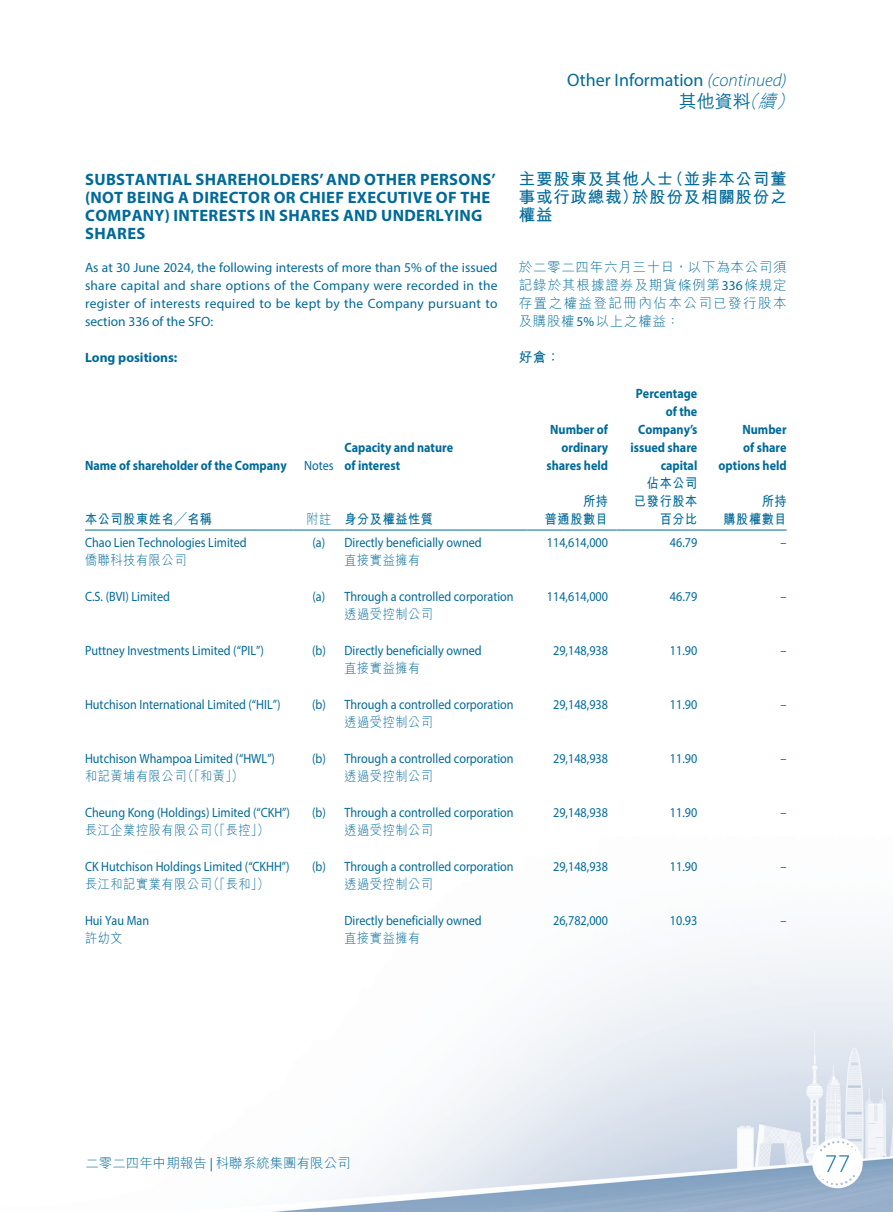
<style>
.page{position:relative;width:893px;height:1212px;background:#fff}
.page>*{position:absolute;margin:0;border:0;box-sizing:border-box;transform-origin:0 0}
.t1{font:300 25.5px "Myriad Pro";color:#016a99}
.t2{font:18px "Myriad Pro";color:#016a99}
.t3{font:18px "M Hei HK Medium E Ten B5 H";color:#016a99}
.t4{font:700 16.5px/18px "Myriad Pro";letter-spacing:.02em;color:#016a99}
.t5{font:16.5px/18px "M Hei HK Bold E Ten B5 H";letter-spacing:.045em;color:#016a99;text-align:justify}
.t6{font:13.5px "Myriad Pro";color:#016a99;scale:.9 1}
.t7{font:13.5px/18px "Myriad Pro";color:#016a99;text-align:justify}
.t8{font:700 13.5px/18px "Myriad Pro";color:#016a99;text-align:right;scale:.9 1}
.t9{font:13.5px "M Hei HK Light E Ten B5 H";letter-spacing:.05em;color:#016a99;scale:.9 1}
.t10{font:13.5px/18px "M Hei HK Light E Ten B5 H";letter-spacing:.05em;color:#016a99;text-align:justify}
.t11{font:13.5px/18px "M Hei HK Bold E Ten B5 H";letter-spacing:.05em;color:#016a99;text-align:right;scale:.9 1}
.t12{font:13.5px "M Hei HK Light E Ten B5 H";color:#016a99}
.t13{font:700 13.5px "Myriad Pro";color:#016a99}
.t14{font:13.5px "M Hei HK Bold E Ten B5 H";letter-spacing:.05em;color:#016a99}
.s1{font-weight:300;font-style:italic}
.s2{font-family:"M Hei HK Light E Ten B5 H";font-style:italic}
.s3{font-family:"Myriad Pro"}
</style>
<div class="page">
<img style="left:273px;top:939px;width:620px;height:273px">
<div style="left:812px;top:1138px;width:51px;height:50px;background:#fff;border-radius:50%"></div>
<svg style="left:820px;top:1141px;width:36px;height:10px"></svg>
<svg style="left:819px;top:1175px;width:36px;height:10px"></svg>
<hr style="left:85px;top:530px;width:208px;height:1px;background:#016a99">
<hr style="left:293px;top:530px;width:51px;height:1px;background:#016a99">
<hr style="left:344px;top:530px;width:183px;height:1px;background:#016a99">
<hr style="left:527px;top:530px;width:90px;height:1px;background:#016a99">
<hr style="left:617px;top:530px;width:89px;height:1px;background:#016a99">
<hr style="left:706px;top:530px;width:81px;height:1px;background:#016a99">
<h2 class="t2" style="left:567px;top:73px;width:221px">Other Information <span class="s1">(continued)</span></h2>
<h2 class="t3" style="left:679px;top:94px;width:121px">其他資料<span class="s2">（續）</span></h2>
<p class="t4" style="left:85px;top:172px;width:412px">SUBSTANTIAL SHAREHOLDERS’ AND OTHER PERSONS’ (NOT BEING A DIRECTOR OR CHIEF EXECUTIVE OF THE COMPANY) INTERESTS IN SHARES AND UNDERLYING SHARES</p>
<p class="t7" style="left:85px;top:260px;width:414px">As at 30 June 2024, the following interests of more than 5% of the issued share capital and share options of the Company were recorded in the register of interests required to be kept by the Company pursuant to section 336 of the SFO:</p>
<p class="t13" style="left:85px;top:352px;width:94px">Long positions:</p>
<p class="t8" style="left:85px;top:458px;width:226px">Name of shareholder of the Company</p>
<p class="t11" style="left:85px;top:512px;width:143px">本公司股東姓名╱名稱</p>
<p class="t6" style="left:304px;top:460px;width:34px">Notes</p>
<p class="t8" style="left:344px;top:440px;width:122px;text-align:left">Capacity and nature of interest</p>
<p class="t9" style="left:306px;top:514px;width:29px">附註</p>
<p class="t11" style="left:344px;top:512px;width:100px">身分及權益性質</p>
<p class="t5" style="left:519px;top:172px;width:269px">主要股東及其他人士（並非本公司董事或行政總裁）於股份及相關股份之權益</p>
<p class="t10" style="left:519px;top:260px;width:269px">於二零二四年六月三十日，以下為本公司須記錄於其根據證券及期貨條例第<span class="s3">336</span>條規定存置之權益登記冊內佔本公司已發行股本及購股權<span class="s3">5%</span>以上之權益：</p>
<p class="t14" style="left:519px;top:352px;width:43px">好倉：</p>
<p class="t8" style="left:546px;top:422px;width:70px">Number of ordinary shares held</p>
<p class="t11" style="left:545px;top:494px;width:72px">所持<br>普通股數目</p>
<p class="t8" style="left:630px;top:386px;width:76px">Percentage of the<br>Company’s issued share capital</p>
<p class="t11" style="left:634px;top:476px;width:72px">佔本公司已發行股本百分比</p>
<p class="t8" style="left:719px;top:422px;width:77px">Number<br>of share options held</p>
<p class="t11" style="left:723px;top:494px;width:72px">所持<br>購股權數目</p>
<p class="t6" style="left:85px;top:537px;width:181px">Chao Lien Technologies Limited</p>
<p class="t6" style="left:313px;top:537px;width:190px">(a) Directly beneficially owned</p>
<p class="t6" style="left:547px;top:537px;width:69px">114,614,000</p>
<p class="t6" style="left:670px;top:537px;width:32px">46.79</p>
<p class="t6" style="left:781px;top:537px;width:8px">–</p>
<p class="t9" style="left:85px;top:554px;width:114px">僑聯科技有限公司</p>
<p class="t9" style="left:344px;top:554px;width:86px">直接實益擁有</p>
<p class="t6" style="left:85px;top:591px;width:96px">C.S. (BVI) Limited</p>
<p class="t6" style="left:313px;top:591px;width:225px">(a) Through a controlled corporation</p>
<p class="t6" style="left:547px;top:591px;width:69px">114,614,000</p>
<p class="t6" style="left:670px;top:591px;width:32px">46.79</p>
<p class="t6" style="left:781px;top:591px;width:8px">–</p>
<p class="t9" style="left:344px;top:608px;width:100px">透過受控制公司</p>
<p class="t6" style="left:85px;top:645px;width:200px">Puttney Investments Limited (“PIL”)</p>
<p class="t6" style="left:312px;top:645px;width:190px">(b) Directly beneficially owned</p>
<p class="t6" style="left:553px;top:645px;width:62px">29,148,938</p>
<p class="t6" style="left:670px;top:645px;width:32px">11.90</p>
<p class="t6" style="left:781px;top:645px;width:8px">–</p>
<p class="t9" style="left:344px;top:662px;width:86px">直接實益擁有</p>
<p class="t6" style="left:85px;top:699px;width:219px">Hutchison International Limited (“HIL”)</p>
<p class="t6" style="left:312px;top:699px;width:226px">(b) Through a controlled corporation</p>
<p class="t6" style="left:553px;top:699px;width:62px">29,148,938</p>
<p class="t6" style="left:670px;top:699px;width:32px">11.90</p>
<p class="t6" style="left:781px;top:699px;width:8px">–</p>
<p class="t9" style="left:344px;top:716px;width:100px">透過受控制公司</p>
<p class="t6" style="left:85px;top:753px;width:213px">Hutchison Whampoa Limited (“HWL”)</p>
<p class="t6" style="left:312px;top:753px;width:226px">(b) Through a controlled corporation</p>
<p class="t6" style="left:553px;top:753px;width:62px">29,148,938</p>
<p class="t6" style="left:670px;top:753px;width:32px">11.90</p>
<p class="t6" style="left:781px;top:753px;width:8px">–</p>
<p class="t9" style="left:85px;top:770px;width:177px">和記黃埔有限公司（「和黃」）</p>
<p class="t9" style="left:344px;top:770px;width:100px">透過受控制公司</p>
<p class="t6" style="left:85px;top:807px;width:229px">Cheung Kong (Holdings) Limited (“CKH”)</p>
<p class="t6" style="left:312px;top:807px;width:226px">(b) Through a controlled corporation</p>
<p class="t6" style="left:553px;top:807px;width:62px">29,148,938</p>
<p class="t6" style="left:670px;top:807px;width:32px">11.90</p>
<p class="t6" style="left:781px;top:807px;width:8px">–</p>
<p class="t9" style="left:85px;top:824px;width:206px">長江企業控股有限公司（「長控」）</p>
<p class="t9" style="left:344px;top:824px;width:100px">透過受控制公司</p>
<p class="t6" style="left:85px;top:861px;width:229px">CK Hutchison Holdings Limited (“CKHH”)</p>
<p class="t6" style="left:312px;top:861px;width:226px">(b) Through a controlled corporation</p>
<p class="t6" style="left:553px;top:861px;width:62px">29,148,938</p>
<p class="t6" style="left:670px;top:861px;width:32px">11.90</p>
<p class="t6" style="left:781px;top:861px;width:8px">–</p>
<p class="t9" style="left:85px;top:878px;width:206px">長江和記實業有限公司（「長和」）</p>
<p class="t9" style="left:344px;top:878px;width:100px">透過受控制公司</p>
<p class="t6" style="left:85px;top:915px;width:73px">Hui Yau Man</p>
<p class="t6" style="left:344px;top:915px;width:154px">Directly beneficially owned</p>
<p class="t6" style="left:553px;top:915px;width:62px">26,782,000</p>
<p class="t6" style="left:670px;top:915px;width:32px">10.93</p>
<p class="t6" style="left:781px;top:915px;width:8px">–</p>
<p class="t9" style="left:85px;top:932px;width:43px">許幼文</p>
<p class="t9" style="left:344px;top:932px;width:86px">直接實益擁有</p>
<p class="t12" style="left:85px;top:1158px;width:267px">二零二四年中期報告 <span class="s3">|</span> 科聯系統集團有限公司</p>
<h1 class="t1" style="left:825px;top:1153px;width:27px">77</h1>
</div>
